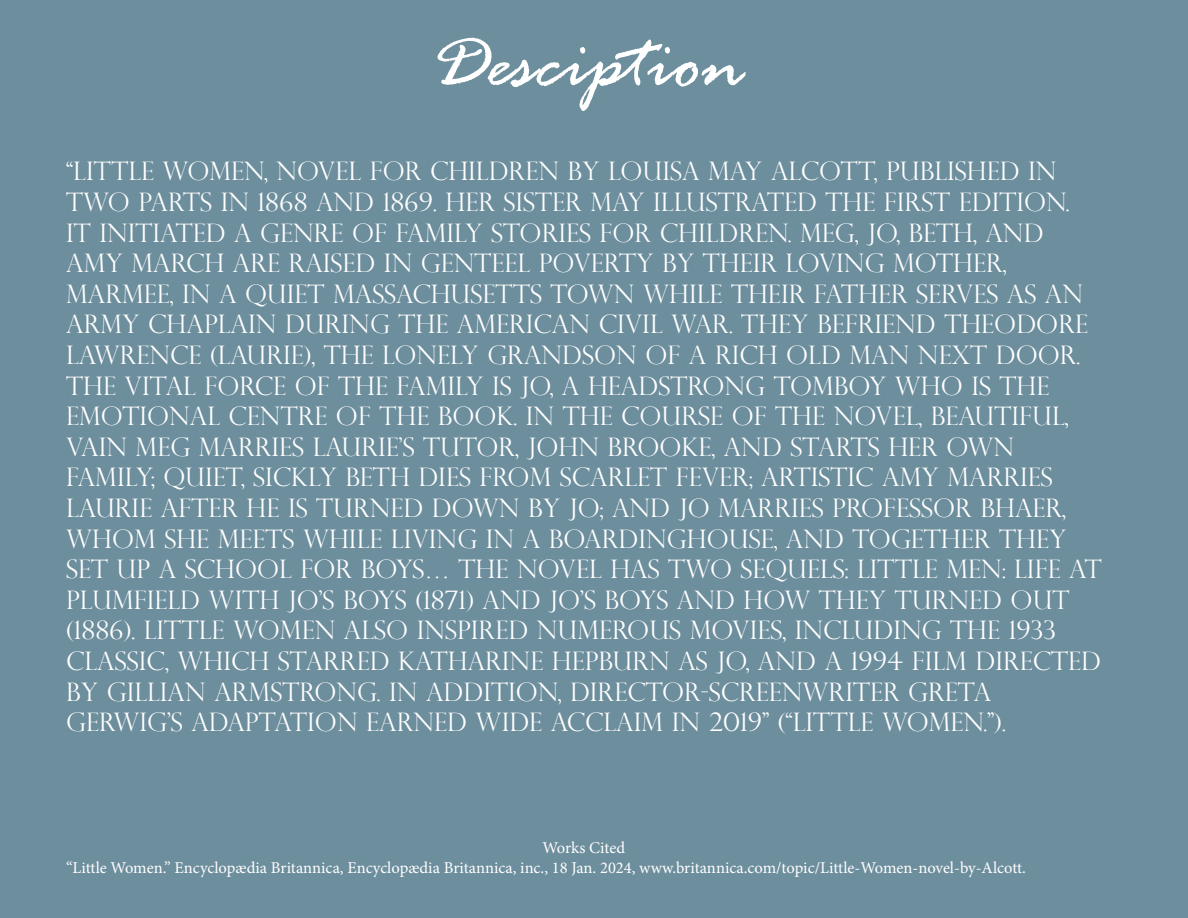
<style>
.page{position:relative;width:1188px;height:918px;background:#6d8e9d}
.page>*{position:absolute;margin:0;border:0;box-sizing:border-box;transform-origin:0 0}
.t1{font:italic 82.5px "Rage";color:#fff}
.t2{font:300 25.5px/30.6px "Perpetua Titling";color:#fff}
.t3{font:16.5px "Minion Pro";color:#fff}
</style>
<div class="page">
<p class="t1" style="left:430px;top:19px;width:317px">Desciption</p>
<p class="t2" style="left:66px;top:156px;width:1037px">“LITTLE WOMEN, NOVEL FOR CHILDREN BY LOUISA MAY ALCOTT, PUBLISHED IN TWO PARTS IN 1868 AND 1869. HER SISTER MAY ILLUSTRATED THE FIRST EDITION.<br>IT INITIATED A GENRE OF FAMILY STORIES FOR CHILDREN. MEG, JO, BETH, AND AMY MARCH ARE RAISED IN GENTEEL POVERTY BY THEIR LOVING MOTHER, MARMEE, IN A QUIET MASSACHUSETTS TOWN WHILE THEIR FATHER SERVES AS AN ARMY CHAPLAIN DURING THE AMERICAN CIVIL WAR. THEY BEFRIEND THEODORE LAWRENCE (LAURIE), THE LONELY GRANDSON OF A RICH OLD MAN NEXT DOOR.<br>THE VITAL FORCE OF THE FAMILY IS JO, A HEADSTRONG TOMBOY WHO IS THE EMOTIONAL CENTRE OF THE BOOK. IN THE COURSE OF THE NOVEL, BEAUTIFUL, VAIN MEG MARRIES LAURIE’S TUTOR, JOHN BROOKE, AND STARTS HER OWN FAMILY; QUIET, SICKLY BETH DIES FROM SCARLET FEVER; ARTISTIC AMY MARRIES LAURIE AFTER HE IS TURNED DOWN BY JO; AND JO MARRIES PROFESSOR BHAER, WHOM SHE MEETS WHILE LIVING IN A BOARDINGHOUSE, AND TOGETHER THEY SET UP A SCHOOL FOR BOYS… THE NOVEL HAS TWO SEQUELS: LITTLE MEN: LIFE AT PLUMFIELD WITH JO’S BOYS (1871) AND JO’S BOYS AND HOW THEY TURNED OUT (1886). LITTLE WOMEN ALSO INSPIRED NUMEROUS MOVIES, INCLUDING THE 1933<br>CLASSIC, WHICH STARRED KATHARINE HEPBURN AS JO, AND A 1994 FILM DIRECTED BY GILLIAN ARMSTRONG. IN ADDITION, DIRECTOR-SCREENWRITER GRETA GERWIG’S ADAPTATION EARNED WIDE ACCLAIM IN 2019” (“LITTLE WOMEN.”).</p>
<p class="t3" style="left:543px;top:837px;width:84px">Works Cited</p>
<p class="t3" style="left:66px;top:857px;width:961px">“Little Women.” Encyclopædia Britannica, Encyclopædia Britannica, inc., 18 Jan. 2024, www.britannica.com/topic/Little-Women-novel-by-Alcott.</p>
</div>
